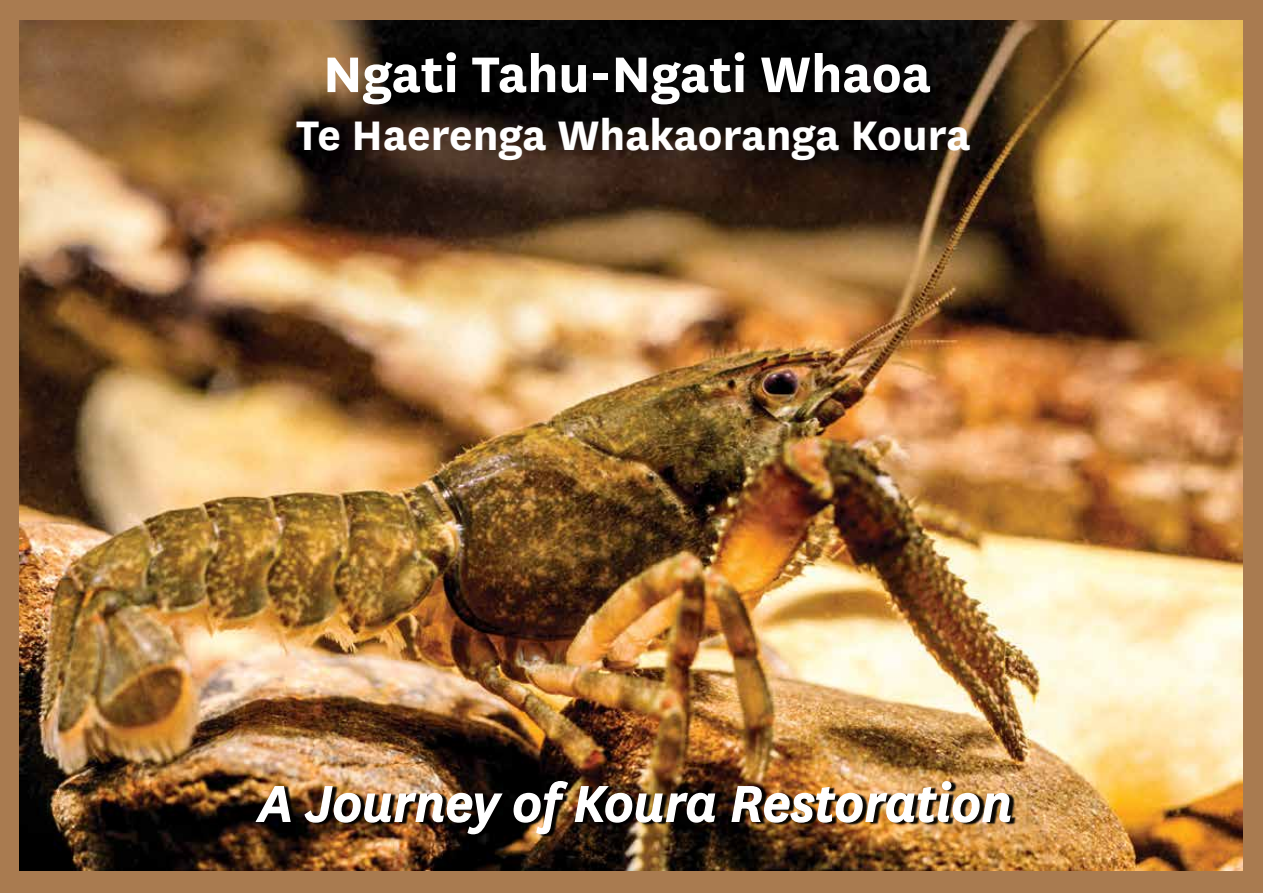
<style>
.page{position:relative;width:1263px;height:893px;background:#a97b50}
.page>*{position:absolute;margin:0;border:0;box-sizing:border-box;transform-origin:0 0}
.t1{font:italic 500 58.5px "National";color:#fff}
.t2{font:700 58.5px "National";color:#fff}
.t3{font:700 48.3px "National";color:#fff}
</style>
<div class="page">
<img style="left:20px;top:21px;width:1222px;height:849px">
<img style="left:257px;top:773px;width:763px;height:68px">
<svg style="left:254px;top:785px;width:38px;height:38px"></svg>
<img style="left:304px;top:785px;width:200px;height:50px">
<img style="left:513px;top:780px;width:203px;height:55px">
<img style="left:730px;top:780px;width:282px;height:43px">
<p class="t2" style="left:323px;top:33px;width:609px">Ngati Tahu-Ngati Whaoa</p>
<p class="t3" style="left:296px;top:101px;width:676px">Te Haerenga Whakaoranga Koura</p>
<p class="t1" style="left:258px;top:765px;width:756px">A Journey of Koura Restoration</p>
</div>
